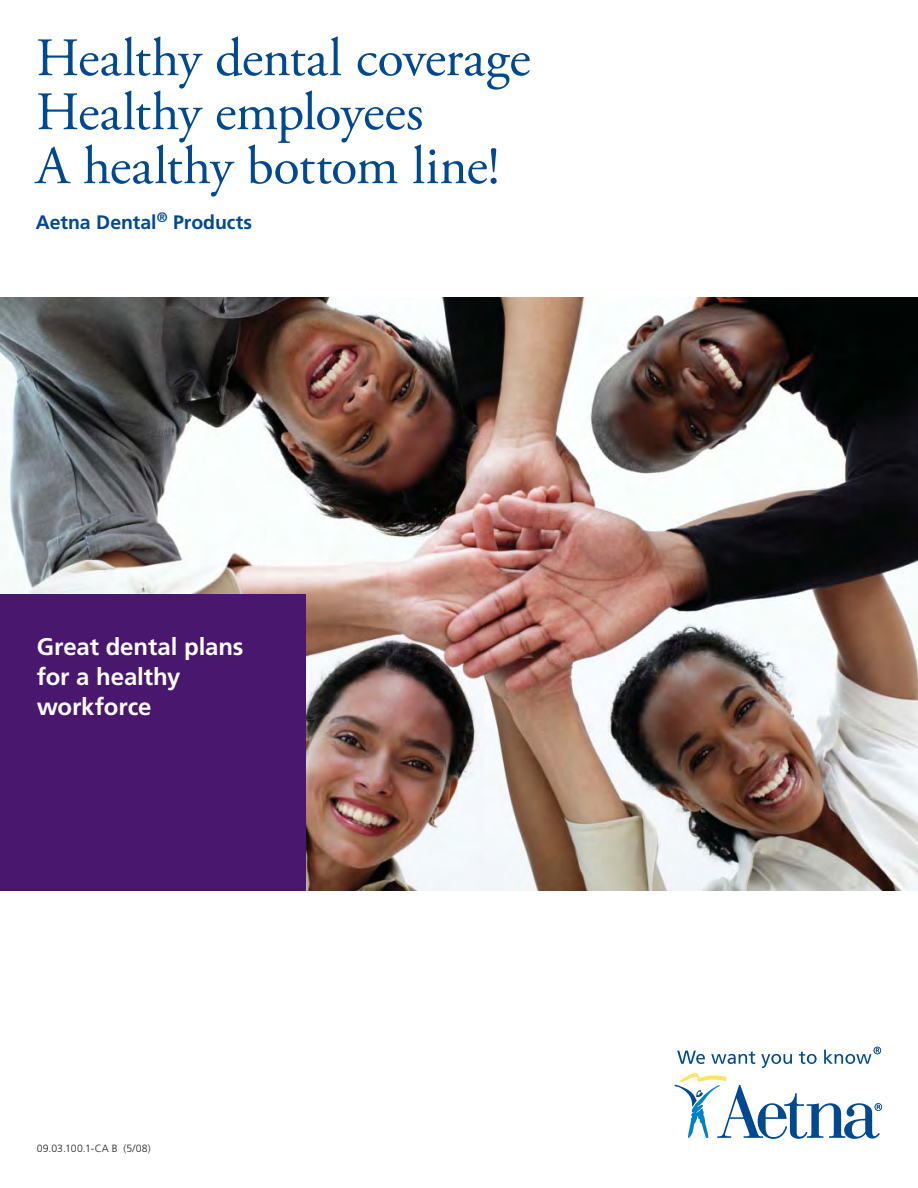
<style>
.page{position:relative;width:918px;height:1188px;background:#fff}
.page>*{position:absolute;margin:0;border:0;box-sizing:border-box;transform-origin:0 0}
.t1{font:54px/54px "Adobe Garamond Pro";letter-spacing:-.015em;color:#004990}
.t2{font:700 24px/30px "Frutiger LT Std";letter-spacing:-.005em;color:#fff}
.t3{font:700 19.5px "Frutiger LT Std";color:#004990}
.t4{font:300 10.5px "Frutiger LT Std";letter-spacing:.02em;color:#231f20}
</style>
<div class="page">
<svg style="left:674px;top:1047px;width:208px;height:92px"></svg>
<img style="left:0;top:297px;width:918px;height:594px">
<div style="left:0;top:594px;width:306px;height:297px;background:#49176d"></div>
<p class="t1" style="left:36px;top:35px;width:496px">Healthy dental coverage<br>Healthy employees<br>A healthy bottom line!</p>
<p class="t3" style="left:36px;top:214px;width:218px">Aetna Dental<sup>®</sup> Products</p>
<p class="t2" style="left:37px;top:633px;width:208px">Great dental plans for a healthy workforce</p>
<p class="t4" style="left:37px;top:1143px;width:115px">09.03.100.1-CA B (5/08)</p>
</div>
